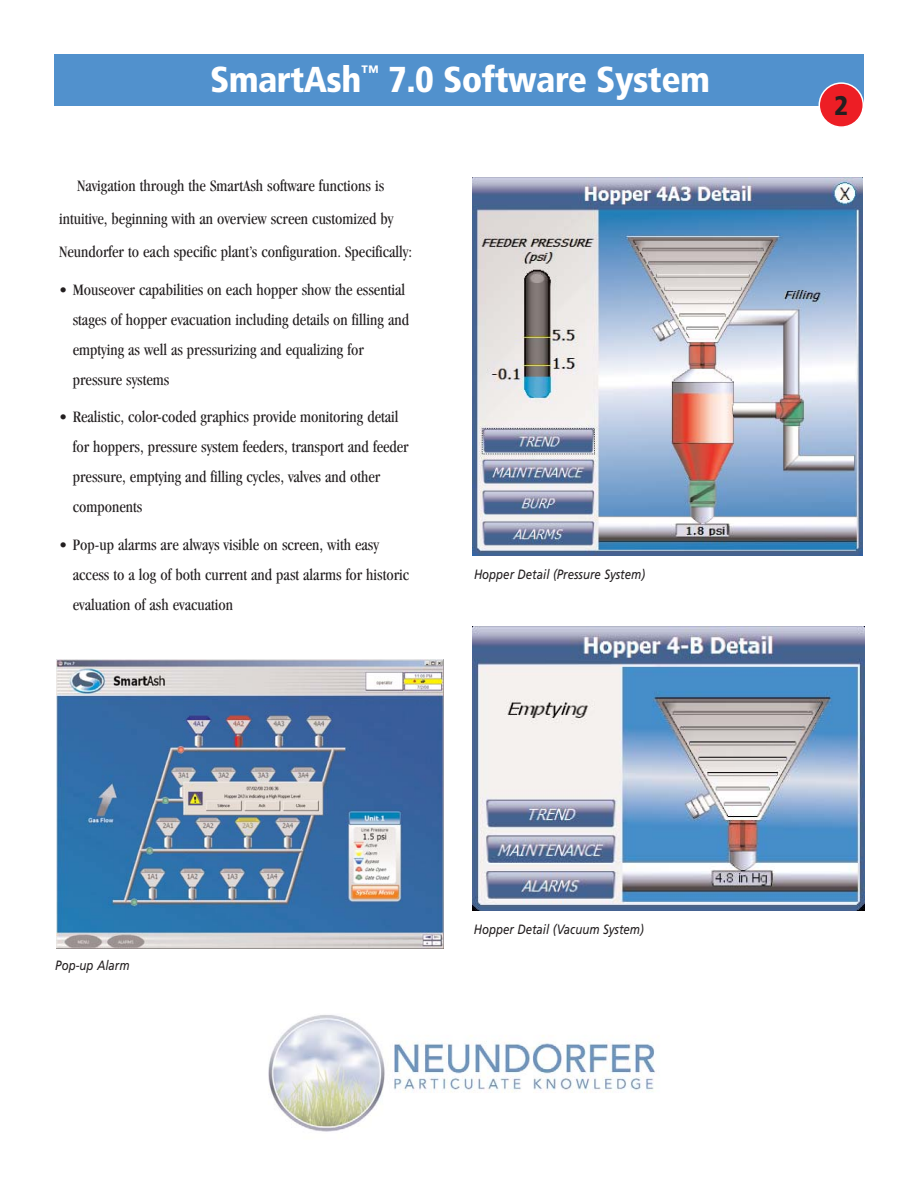
<style>
.page{position:relative;width:918px;height:1188px;background:#fff}
.page>*{position:absolute;margin:0;border:0;box-sizing:border-box;transform-origin:0 0}
.t1{font:900 condensed 36px "Frutiger";letter-spacing:-.015em;color:#fff}
.t2{font:900 condensed 27px "Frutiger";color:#231f20}
.t3{font:condensed 16.5px/30px "Garamond";color:#231f20}
.t4{font:italic 13.5px "Frutiger";color:#231f20;scale:.85 1}
</style>
<div class="page">
<div style="left:54px;top:54px;width:810px;height:51px;background:#5191cd"></div>
<svg style="left:819px;top:82px;width:45px;height:45px"></svg>
<img style="left:268px;top:1015px;width:388px;height:117px">
<img style="left:472px;top:177px;width:390px;height:379px">
<img style="left:56px;top:660px;width:387px;height:289px">
<img style="left:472px;top:626px;width:392px;height:284px">
<h1 class="t1" style="left:210px;top:65px;width:502px">SmartAsh<sup>™</sup> 7.0 Software System</h1>
<p class="t3" style="left:59px;top:171px;width:354px;line-height:33px;text-indent:18px">Navigation through the SmartAsh software functions is intuitive, beginning with an overview screen customized by<br>Neundorfer to each specific plant’s configuration. Specifically:</p>
<p class="t3" style="left:73px;top:276px;width:338px;text-indent:-14px">• Mouseover capabilities on each hopper show the essential stages of hopper evacuation including details on filling and emptying as well as pressurizing and equalizing for pressure systems</p>
<p class="t3" style="left:73px;top:403px;width:337px;text-indent:-14px">• Realistic, color-coded graphics provide monitoring detail for hoppers, pressure system feeders, transport and feeder pressure, emptying and filling cycles, valves and other components</p>
<p class="t3" style="left:73px;top:531px;width:338px;text-indent:-14px">• Pop-up alarms are always visible on screen, with easy access to a log of both current and past alarms for historic evaluation of ash evacuation</p>
<p class="t4" style="left:474px;top:569px;width:203px">Hopper Detail (Pressure System)</p>
<p class="t4" style="left:55px;top:960px;width:89px">Pop-up Alarm</p>
<p class="t4" style="left:474px;top:923px;width:202px">Hopper Detail (Vacuum System)</p>
<h2 class="t2" style="left:834px;top:94px;width:16px">2</h2>
</div>
